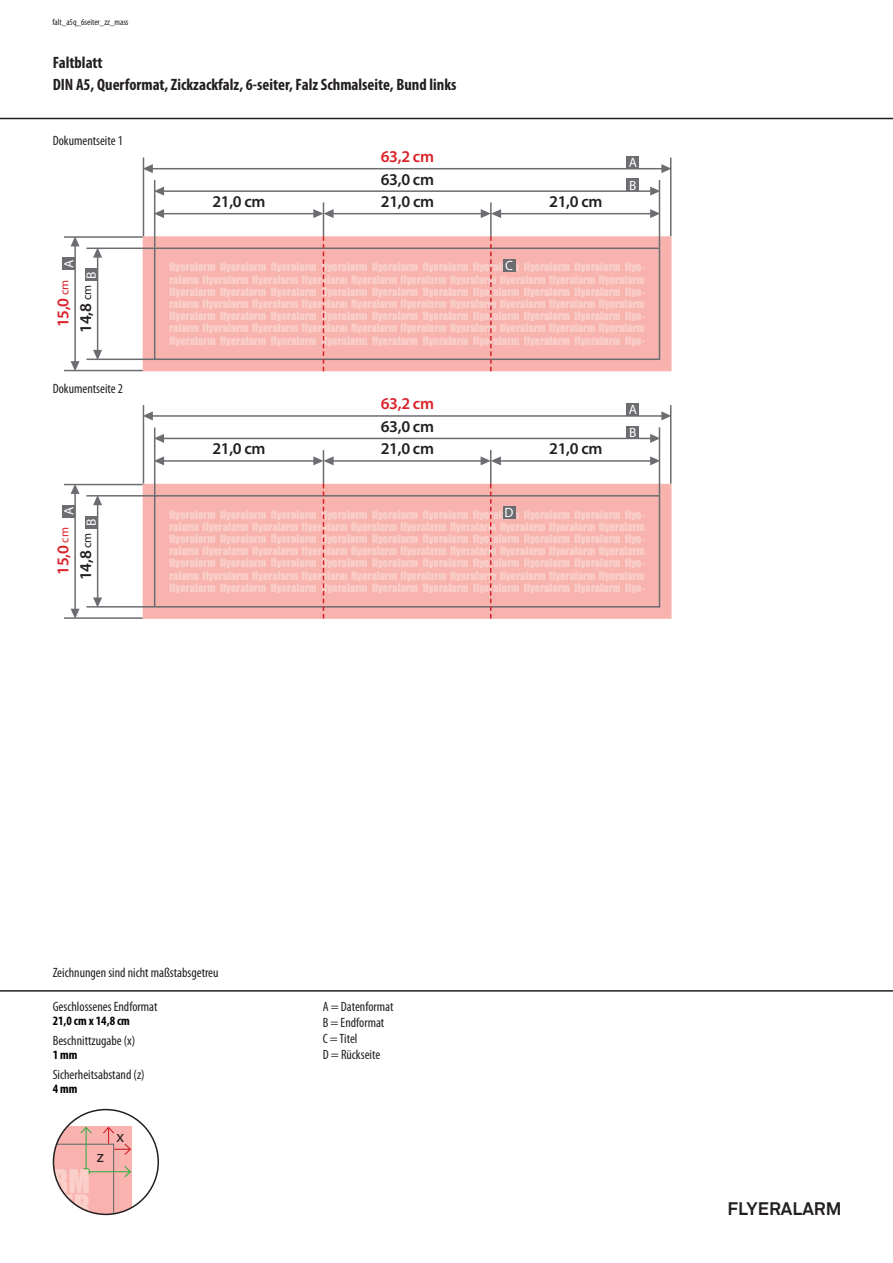
<style>
.page{position:relative;width:893px;height:1263px;background:#fff}
.page>*{position:absolute;margin:0;border:0;box-sizing:border-box;transform-origin:0 0}
.t1{font:30px "Impact";color:#fbd0ca}
.t2{font:700 18px "Akkurat Std";color:#231f20}
.t3{font:700 condensed 16.5px "Myriad Pro";color:#231f20}
.t4{font:600 16.5px "Myriad Pro";letter-spacing:-.02em;color:#231f20}
.t5{font:600 16.5px "Myriad Pro";letter-spacing:-.02em;color:#da2128}
.t6{font:16.5px "Myriad Pro";color:#231f20}
.t7{font:condensed 13.5px/16.2px "Myriad Pro";color:#231f20}
.t8{font:13.5px "Myriad Pro";color:#fff}
.t9{font:700 condensed 12.75px "Myriad Pro";color:#000}
.t10{font:10.5px/12.1px "Impact";letter-spacing:.01em;color:#fad0ca;text-align:justify}
.t11{font:condensed 9px "Myriad Pro";color:#231f20}
.s1{font-weight:400;font-size:12px}
</style>
<div class="page">
<hr style="left:0;top:118px;width:893px;height:1px;background:#231f20">
<hr style="left:0;top:990px;width:893px;height:1px;background:#231f20">
<svg style="left:53px;top:1126px;width:79px;height:88px"></svg>
<div style="left:53px;top:1109px;width:106px;height:106px;border:2px solid #231f20;border-radius:50%"></div>
<hr style="left:670px;top:157px;width:1px;height:79px;background:#6c6d70">
<hr style="left:670px;top:405px;width:1px;height:79px;background:#6c6d70">
<div style="left:143px;top:236px;width:528px;height:135px;background:#f8b3ae"></div>
<div style="left:154px;top:248px;width:506px;height:112px;border:2px solid #6c6d70"></div>
<hr style="left:143px;top:157px;width:1px;height:79px;background:#6c6d70">
<hr style="left:64px;top:236px;width:79px;height:2px;background:#6c6d70">
<hr style="left:154px;top:180px;width:1px;height:68px;background:#6c6d70">
<hr style="left:64px;top:370px;width:79px;height:1px;background:#6c6d70">
<hr style="left:86px;top:359px;width:68px;height:1px;background:#6c6d70">
<hr style="left:86px;top:248px;width:68px;height:1px;background:#6c6d70">
<hr style="left:163px;top:190px;width:488px;height:2px;background:#6c6d70">
<svg style="left:155px;top:187px;width:9px;height:9px"></svg>
<svg style="left:650px;top:187px;width:9px;height:9px"></svg>
<hr style="left:163px;top:213px;width:151px;height:1px;background:#6c6d70">
<svg style="left:155px;top:209px;width:9px;height:9px"></svg>
<hr style="left:332px;top:213px;width:150px;height:1px;background:#6c6d70">
<svg style="left:313px;top:209px;width:21px;height:9px"></svg>
<hr style="left:500px;top:213px;width:151px;height:1px;background:#6c6d70">
<svg style="left:481px;top:209px;width:20px;height:9px"></svg>
<svg style="left:650px;top:209px;width:9px;height:9px"></svg>
<hr style="left:97px;top:256px;width:1px;height:95px;background:#6c6d70">
<svg style="left:93px;top:350px;width:9px;height:9px"></svg>
<svg style="left:93px;top:247px;width:9px;height:11px"></svg>
<hr style="left:152px;top:168px;width:510px;height:1px;background:#6c6d70">
<svg style="left:144px;top:164px;width:9px;height:9px"></svg>
<svg style="left:661px;top:164px;width:9px;height:9px"></svg>
<hr style="left:74px;top:245px;width:2px;height:117px;background:#6c6d70">
<svg style="left:71px;top:361px;width:9px;height:9px"></svg>
<svg style="left:71px;top:236px;width:9px;height:10px"></svg>
<hr style="left:659px;top:180px;width:1px;height:68px;background:#6c6d70">
<hr style="left:490px;top:202px;width:2px;height:34px;background:#6c6d70">
<hr style="left:323px;top:202px;width:1px;height:34px;background:#6c6d70">
<svg style="left:323px;top:236px;width:1px;height:135px"></svg>
<svg style="left:490px;top:236px;width:2px;height:135px"></svg>
<div style="left:503px;top:259px;width:12px;height:13px;background:#6c6d70"></div>
<div style="left:626px;top:156px;width:13px;height:13px;background:#6c6d70"></div>
<div style="left:62px;top:257px;width:13px;height:13px;background:#6c6d70"></div>
<div style="left:626px;top:178px;width:13px;height:13px;background:#6c6d70"></div>
<div style="left:85px;top:268px;width:13px;height:13px;background:#6c6d70"></div>
<div style="left:143px;top:484px;width:528px;height:135px;background:#f8b3ae"></div>
<div style="left:154px;top:495px;width:506px;height:113px;border:2px solid #6c6d70"></div>
<hr style="left:143px;top:405px;width:1px;height:79px;background:#6c6d70">
<hr style="left:64px;top:484px;width:79px;height:1px;background:#6c6d70">
<hr style="left:154px;top:427px;width:1px;height:68px;background:#6c6d70">
<hr style="left:64px;top:617px;width:79px;height:2px;background:#6c6d70">
<hr style="left:86px;top:606px;width:68px;height:1px;background:#6c6d70">
<hr style="left:86px;top:495px;width:68px;height:1px;background:#6c6d70">
<hr style="left:163px;top:438px;width:488px;height:1px;background:#6c6d70">
<svg style="left:155px;top:434px;width:9px;height:9px"></svg>
<svg style="left:650px;top:434px;width:9px;height:9px"></svg>
<hr style="left:163px;top:460px;width:151px;height:2px;background:#6c6d70">
<svg style="left:155px;top:456px;width:9px;height:9px"></svg>
<hr style="left:332px;top:460px;width:150px;height:2px;background:#6c6d70">
<svg style="left:313px;top:456px;width:21px;height:9px"></svg>
<hr style="left:500px;top:460px;width:151px;height:2px;background:#6c6d70">
<svg style="left:481px;top:456px;width:20px;height:9px"></svg>
<svg style="left:650px;top:456px;width:9px;height:9px"></svg>
<hr style="left:97px;top:504px;width:1px;height:94px;background:#6c6d70">
<svg style="left:93px;top:597px;width:9px;height:9px"></svg>
<svg style="left:93px;top:496px;width:9px;height:9px"></svg>
<hr style="left:152px;top:415px;width:510px;height:2px;background:#6c6d70">
<svg style="left:144px;top:411px;width:9px;height:9px"></svg>
<svg style="left:661px;top:411px;width:9px;height:9px"></svg>
<hr style="left:74px;top:493px;width:2px;height:117px;background:#6c6d70">
<svg style="left:71px;top:609px;width:9px;height:10px"></svg>
<svg style="left:71px;top:485px;width:9px;height:9px"></svg>
<hr style="left:659px;top:427px;width:1px;height:68px;background:#6c6d70">
<hr style="left:490px;top:450px;width:1px;height:34px;background:#6c6d70">
<hr style="left:323px;top:450px;width:1px;height:34px;background:#6c6d70">
<svg style="left:323px;top:484px;width:1px;height:134px"></svg>
<svg style="left:490px;top:484px;width:1px;height:134px"></svg>
<div style="left:626px;top:403px;width:13px;height:13px;background:#6c6d70"></div>
<div style="left:62px;top:505px;width:13px;height:13px;background:#6c6d70"></div>
<div style="left:626px;top:426px;width:13px;height:12px;background:#6c6d70"></div>
<div style="left:85px;top:516px;width:13px;height:13px;background:#6c6d70"></div>
<div style="left:503px;top:506px;width:12px;height:13px;background:#6c6d70"></div>
<p class="t11" style="left:52px;top:16px;width:78px">falt_a5q_6seiter_zz_mass</p>
<h3 class="t3" style="left:53px;top:52px;width:52px">Faltblatt</h3>
<h3 class="t3" style="left:53px;top:74px;width:405px">DIN A5, Querformat, Zickzackfalz, 6-seiter, Falz Schmalseite, Bund links</h3>
<p class="t7" style="left:53px;top:132px;width:72px">Dokumentseite 1</p>
<p class="t8" style="left:61px;top:268px;width:10px;rotate:-90deg">A</p>
<p class="t8" style="left:83px;top:279px;width:9px;rotate:-90deg">B</p>
<h3 class="t5" style="left:53px;top:327px;width:49px;rotate:-90deg">15,0 <span class="s1">cm</span></h3>
<h3 class="t4" style="left:75px;top:333px;width:49px;rotate:-90deg">14,8 <span class="s1">cm</span></h3>
<p class="t7" style="left:53px;top:380px;width:72px">Dokumentseite 2</p>
<p class="t8" style="left:61px;top:515px;width:10px;rotate:-90deg">A</p>
<p class="t8" style="left:83px;top:526px;width:9px;rotate:-90deg">B</p>
<h3 class="t5" style="left:53px;top:575px;width:49px;rotate:-90deg">15,0 <span class="s1">cm</span></h3>
<h3 class="t4" style="left:75px;top:580px;width:49px;rotate:-90deg">14,8 <span class="s1">cm</span></h3>
<h3 class="t5" style="left:381px;top:146px;width:55px">63,2 cm</h3>
<h3 class="t4" style="left:381px;top:169px;width:55px">63,0 cm</h3>
<h3 class="t4" style="left:212px;top:191px;width:55px">21,0 cm</h3>
<h3 class="t4" style="left:381px;top:191px;width:55px">21,0 cm</h3>
<h3 class="t4" style="left:549px;top:191px;width:55px">21,0 cm</h3>
<p class="t8" style="left:629px;top:154px;width:10px">A</p>
<p class="t8" style="left:629px;top:177px;width:9px">B</p>
<p class="t8" style="left:505px;top:257px;width:9px">C</p>
<p class="t10" style="left:169px;top:261px;width:477px">flyeralarm flyeralarm flyeralarm flyeralarm flyeralarm flyeralarm flyeralarm flyeralarm flyeralarm flye&shy;ralarm flyeralarm flyeralarm flyeralarm flyeralarm flyeralarm flyeralarm flyeralarm flyeralarm flyeralarm flyeralarm flyeralarm flyeralarm flyeralarm flyeralarm flyeralarm flyeralarm flyeralarm flyeralarm flye&shy;ralarm flyeralarm flyeralarm flyeralarm flyeralarm flyeralarm flyeralarm flyeralarm flyeralarm flyeralarm flyeralarm flyeralarm flyeralarm flyeralarm flyeralarm flyeralarm flyeralarm flyeralarm flyeralarm flye&shy;ralarm flyeralarm flyeralarm flyeralarm flyeralarm flyeralarm flyeralarm flyeralarm flyeralarm flyeralarm flyeralarm flyeralarm flyeralarm flyeralarm flyeralarm flyeralarm flyeralarm flyeralarm flyeralarm flye-</p>
<h3 class="t5" style="left:381px;top:393px;width:55px">63,2 cm</h3>
<h3 class="t4" style="left:381px;top:416px;width:55px">63,0 cm</h3>
<h3 class="t4" style="left:212px;top:438px;width:55px">21,0 cm</h3>
<h3 class="t4" style="left:381px;top:438px;width:55px">21,0 cm</h3>
<h3 class="t4" style="left:549px;top:438px;width:55px">21,0 cm</h3>
<p class="t8" style="left:629px;top:401px;width:10px">A</p>
<p class="t8" style="left:629px;top:424px;width:9px">B</p>
<p class="t8" style="left:505px;top:504px;width:10px">D</p>
<p class="t10" style="left:169px;top:508px;width:477px">flyeralarm flyeralarm flyeralarm flyeralarm flyeralarm flyeralarm flyeralarm flyeralarm flyeralarm flye&shy;ralarm flyeralarm flyeralarm flyeralarm flyeralarm flyeralarm flyeralarm flyeralarm flyeralarm flyeralarm flyeralarm flyeralarm flyeralarm flyeralarm flyeralarm flyeralarm flyeralarm flyeralarm flyeralarm flye&shy;ralarm flyeralarm flyeralarm flyeralarm flyeralarm flyeralarm flyeralarm flyeralarm flyeralarm flyeralarm flyeralarm flyeralarm flyeralarm flyeralarm flyeralarm flyeralarm flyeralarm flyeralarm flyeralarm flye&shy;ralarm flyeralarm flyeralarm flyeralarm flyeralarm flyeralarm flyeralarm flyeralarm flyeralarm flyeralarm flyeralarm flyeralarm flyeralarm flyeralarm flyeralarm flyeralarm flyeralarm flyeralarm flyeralarm flye-</p>
<p class="t7" style="left:53px;top:965px;width:167px">Zeichnungen sind nicht maßstabsgetreu</p>
<p class="t7" style="left:53px;top:999px;width:106px">Geschlossenes Endformat</p>
<p class="t9" style="left:53px;top:1013px;width:79px">21,0 cm x 14,8 cm</p>
<p class="t7" style="left:53px;top:1032px;width:84px">Beschnittzugabe (x)</p>
<p class="t9" style="left:53px;top:1047px;width:26px">1 mm</p>
<p class="t7" style="left:53px;top:1066px;width:93px">Sicherheitsabstand (z)</p>
<p class="t9" style="left:53px;top:1081px;width:26px">4 mm</p>
<h1 class="t1" style="left:37px;top:1158px;width:54px">ARM</h1>
<h3 class="t6" style="left:97px;top:1146px;width:9px">z</h3>
<h3 class="t6" style="left:116px;top:1127px;width:9px">x</h3>
<p class="t7" style="left:323px;top:998px;width:72px">A = Datenformat<br>B = Endformat<br>C = Titel<br>D = Rückseite</p>
<h2 class="t2" style="left:728px;top:1198px;width:115px">FLYERALARM</h2>
</div>
